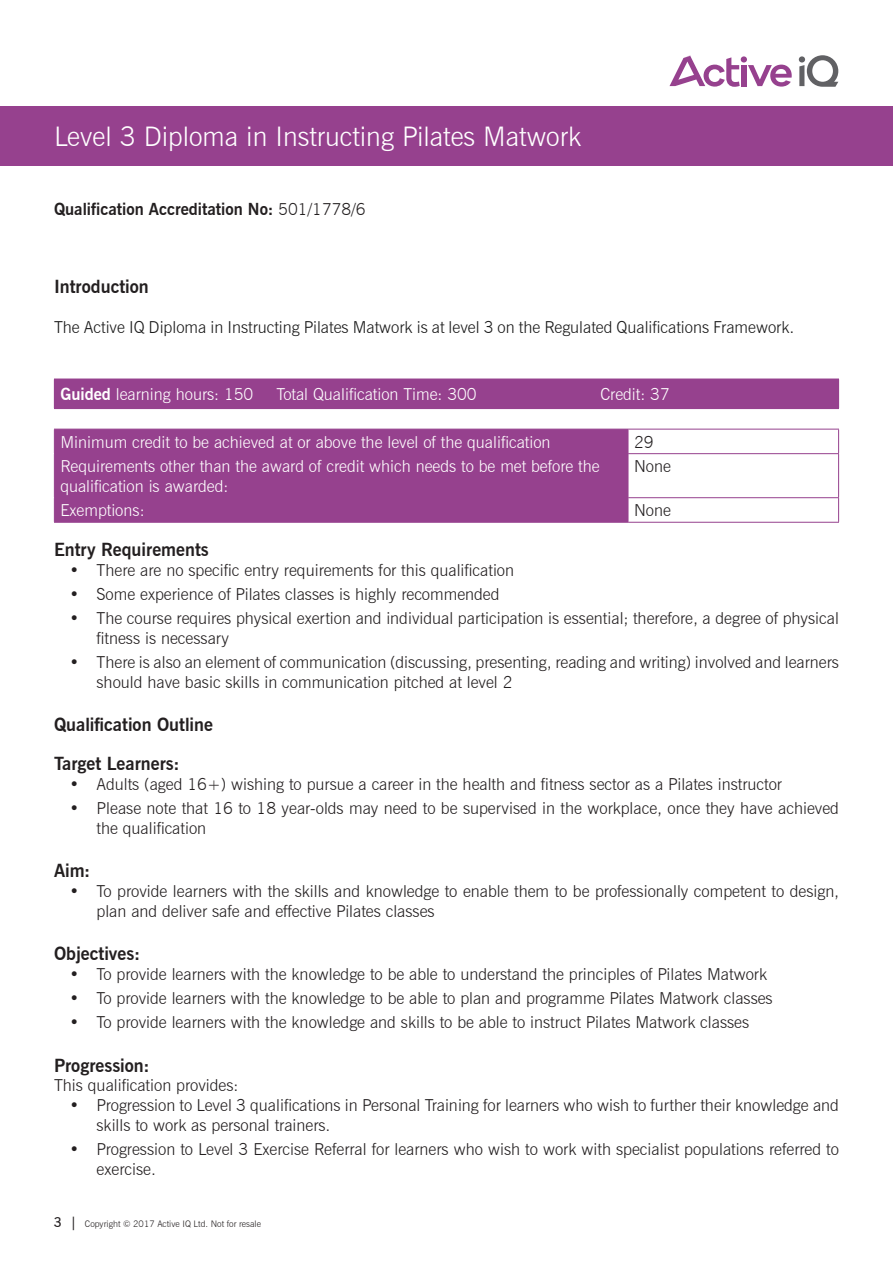
<style>
.page{position:relative;width:893px;height:1263px;background:#fff}
.page>*{position:absolute;margin:0;border:0;box-sizing:border-box;transform-origin:0 0}
.t1{font:300 27px "News Gothic BT";color:#fff}
.t2{font:700 18px/39px "News Gothic BT";color:#231f20}
.t3{font:300 16.5px/19.8px "News Gothic BT";color:#231f20}
.t4{font:300 16.5px/19.5px "News Gothic BT";color:#fff}
.t5{font:300 16.5px "News Gothic BT";color:#1a1a1a}
.t6{font:700 16.5px "News Gothic BT";color:#231f20}
.t7{font:300 9px "News Gothic BT";color:#231f20}
.s1{font-weight:300}
.s2{font-weight:700}
.s3{font-weight:600;font-size:13.5px}
</style>
<div class="page">
<div style="left:0;top:106px;width:893px;height:60px;background:#96418e"></div>
<div style="left:741px;top:65px;width:5px;height:21px;background:#96418e"></div>
<svg style="left:748px;top:65px;width:44px;height:22px"></svg>
<div style="left:741px;top:56px;width:6px;height:7px;background:#96418e;border-radius:50%"></div>
<svg style="left:799px;top:55px;width:39px;height:32px"></svg>
<svg style="left:669px;top:56px;width:71px;height:31px"></svg>
<div style="left:54px;top:379px;width:785px;height:30px;background:#96418e"></div>
<div style="left:55px;top:430px;width:573px;height:92px;background:#96418e"></div>
<svg style="left:54px;top:430px;width:1px;height:23px"></svg>
<hr style="left:54px;top:429px;width:574px;height:1px;background:#96418e">
<svg style="left:628px;top:430px;width:1px;height:23px"></svg>
<hr style="left:628px;top:429px;width:211px;height:1px;background:#96418e">
<svg style="left:838px;top:429px;width:1px;height:24px"></svg>
<hr style="left:54px;top:454px;width:1px;height:43px;background:#96418e">
<hr style="left:54px;top:453px;width:574px;height:1px;background:#96418e">
<hr style="left:628px;top:454px;width:1px;height:43px;background:#96418e">
<hr style="left:628px;top:453px;width:211px;height:1px;background:#96418e">
<hr style="left:838px;top:454px;width:1px;height:43px;background:#96418e">
<svg style="left:54px;top:498px;width:1px;height:24px"></svg>
<hr style="left:54px;top:497px;width:574px;height:1px;background:#96418e">
<hr style="left:54px;top:522px;width:574px;height:1px;background:#96418e">
<svg style="left:628px;top:498px;width:1px;height:24px"></svg>
<hr style="left:628px;top:497px;width:211px;height:1px;background:#96418e">
<svg style="left:838px;top:498px;width:1px;height:24px"></svg>
<hr style="left:628px;top:522px;width:211px;height:1px;background:#96418e">
<h1 class="t1" style="left:54px;top:120px;width:529px">Level 3 Diploma in Instructing Pilates Matwork</h1>
<p class="t6" style="left:54px;top:199px;width:313px">Qualification Accreditation No: <span class="s1">501/1778/6</span></p>
<p class="t2" style="left:54px;top:267px;width:96px">Introduction</p>
<p class="t5" style="left:54px;top:317px;width:738px">The Active IQ Diploma in Instructing Pilates Matwork is at level 3 on the Regulated Qualifcations Framework.</p>
<p class="t4" style="left:60px;top:384px;width:195px"><span class="s2">Guided</span> learning hours: 150</p>
<p class="t4" style="left:276px;top:384px;width:202px">Total Qualification Time: 300</p>
<p class="t4" style="left:600px;top:384px;width:71px">Credit: 37</p>
<p class="t4" style="left:60px;top:432px;width:492px">Minimum credit to be achieved at or above the level of the qualification</p>
<p class="t3" style="left:634px;top:432px;width:21px">29</p>
<p class="t4" style="left:60px;top:456px;width:541px">Requirements other than the award of credit which needs to be met before the qualification is awarded:</p>
<p class="t3" style="left:634px;top:456px;width:38px">None</p>
<p class="t4" style="left:60px;top:500px;width:86px">Exemptions:</p>
<p class="t3" style="left:634px;top:500px;width:38px">None</p>
<p class="t2" style="left:54px;top:530px;width:156px">Entry Requirements</p>
<p class="t3" style="left:70px;top:560px;width:446px">• There are no specific entry requirements for this qualification</p>
<p class="t3" style="left:70px;top:584px;width:431px">• Some experience of Pilates classes is highly recommended</p>
<p class="t3" style="left:97px;top:608px;width:744px;text-indent:-27px">• The course requires physical exertion and individual participation is essential; therefore, a degree of physical fitness is necessary</p>
<p class="t3" style="left:97px;top:652px;width:744px;text-indent:-27px">• There is also an element of communication (discussing, presenting, reading and writing) involved and learners should have basic skills in communication pitched at level 2</p>
<p class="t2" style="left:54px;top:705px;width:161px">Qualification Outline<br>Target Learners:</p>
<p class="t3" style="left:70px;top:774px;width:714px">• Adults (aged 16+) wishing to pursue a career in the health and fitness sector as a Pilates instructor</p>
<p class="t3" style="left:97px;top:798px;width:744px;text-indent:-27px">• Please note that 16 to 18 year-olds may need to be supervised in the workplace, once they have achieved the qualification</p>
<p class="t2" style="left:54px;top:851px;width:38px">Aim:</p>
<p class="t3" style="left:97px;top:881px;width:744px;text-indent:-27px">• To provide learners with the skills and knowledge to enable them to be professionally competent to design, plan and deliver safe and effective Pilates classes</p>
<p class="t2" style="left:54px;top:934px;width:88px">Objectives:</p>
<p class="t3" style="left:70px;top:964px;width:699px">• To provide learners with the knowledge to be able to understand the principles of Pilates Matwork</p>
<p class="t3" style="left:70px;top:988px;width:705px">• To provide learners with the knowledge to be able to plan and programme Pilates Matwork classes</p>
<p class="t3" style="left:70px;top:1012px;width:681px">• To provide learners with the knowledge and skills to be able to instruct Pilates Matwork classes</p>
<p class="t2" style="left:54px;top:1045px;width:97px">Progression:</p>
<p class="t3" style="left:54px;top:1075px;width:186px">This qualification provides:</p>
<p class="t3" style="left:97px;top:1095px;width:744px;text-indent:-27px">• Progression to Level 3 qualifications in Personal Training for learners who wish to further their knowledge and skills to work as personal trainers.</p>
<p class="t3" style="left:97px;top:1139px;width:744px;text-indent:-27px">• Progression to Level 3 Exercise Referral for learners who wish to work with specialist populations referred to exercise.</p>
<p class="t7" style="left:54px;top:1218px;width:209px"><span class="s3">3 |</span> Copyright © 2017 Active IQ Ltd. Not for resale</p>
</div>
